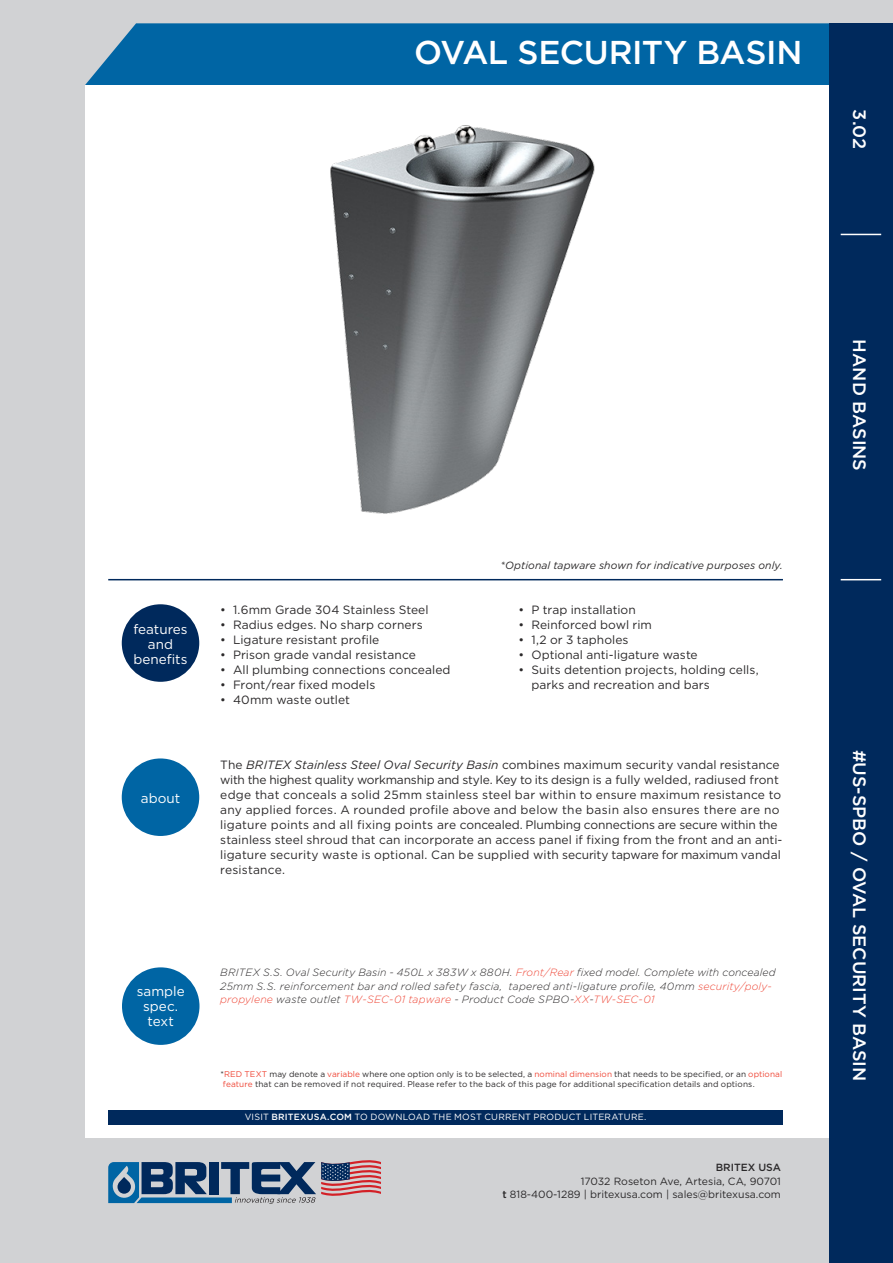
<style>
.page{position:relative;width:893px;height:1263px;background:#d1d2d4}
.page>*{position:absolute;margin:0;border:0;box-sizing:border-box;transform-origin:0 0}
.HEADING_RA{font:500 33px "Gotham";letter-spacing:-.01em;color:#fff}
.banner_text{font:500 18px "Gotham";color:#fff}
.t1{font:13.5px/15px "Gotham";color:#fff;text-align:center}
.BODY_COPY{font:12px/15px "Gotham";letter-spacing:.005em;color:#2b292a}
.SPECTEXT{font:italic 300 10.5px/13.5px "Gotham";letter-spacing:.015em;color:#2b292a}
.address{font:10.5px "Gotham";color:#2b292a}
.notation{font:italic 10.5px "Gotham";letter-spacing:.005em;color:#2b292a}
.address_city{font:10.5px "Gotham";color:#2b292a}
.address_city-2{font:500 10.35px "Gotham";color:#2b292a}
.visit_britex_banner{font:9px "Gotham";letter-spacing:.02em;color:#fff}
.t2{font:8.25px/10.5px "Gotham";letter-spacing:.01em;color:#2b292a}
.s1{font-style:italic}
.s2{color:#ef4737}
.s3{font-weight:500}
</style>
<div class="page">
<div style="left:85px;top:23px;width:744px;height:62px;background:#0065a4"></div>
<div style="left:85px;top:85px;width:754px;height:1052px;background:#fff"></div>
<div style="left:829px;top:23px;width:64px;height:1240px;background:#00295c"></div>
<hr style="left:108px;top:579px;width:675px;height:1px;background:#00295c">
<div style="left:122px;top:604px;width:77px;height:78px;background:#00295c;border-radius:50%"></div>
<div style="left:122px;top:758px;width:77px;height:78px;background:#0065a4;border-radius:50%"></div>
<div style="left:122px;top:967px;width:77px;height:78px;background:#0065a4;border-radius:50%"></div>
<hr style="left:841px;top:579px;width:40px;height:1px;background:#fff">
<hr style="left:841px;top:234px;width:40px;height:1px;background:#fff">
<img style="left:330px;top:125px;width:265px;height:389px">
<div style="left:108px;top:1110px;width:675px;height:14px;background:#00295c"></div>
<svg style="left:108px;top:1160px;width:273px;height:44px"></svg>
<p class="HEADING_RA" style="left:414px;top:34px;width:390px">OVAL SECURITY BASIN</p>
<p class="banner_text" style="left:870px;top:109px;width:41px;rotate:90deg">3.02</p>
<p class="t1" style="left:133px;top:621px;width:56px">features and benefits</p>
<p class="t1" style="left:141px;top:790px;width:41px">about</p>
<p class="BODY_COPY" style="left:220px;top:602px;width:210px">• 1.6mm Grade 304 Stainless Steel</p>
<p class="BODY_COPY" style="left:220px;top:617px;width:204px">• Radius edges. No sharp corners</p>
<p class="BODY_COPY" style="left:220px;top:632px;width:161px">• Ligature resistant profile</p>
<p class="BODY_COPY" style="left:220px;top:647px;width:197px">• Prison grade vandal resistance</p>
<p class="BODY_COPY" style="left:220px;top:662px;width:232px">• All plumbing connections concealed</p>
<p class="BODY_COPY" style="left:220px;top:677px;width:157px">• Front/rear fixed models</p>
<p class="BODY_COPY" style="left:220px;top:692px;width:131px">• 40mm waste outlet</p>
<p class="notation" style="left:500px;top:559px;width:284px">*Optional tapware shown for indicative purposes only.</p>
<p class="BODY_COPY" style="left:519px;top:602px;width:119px">• P trap installation</p>
<p class="BODY_COPY" style="left:519px;top:617px;width:135px">• Reinforced bowl rim</p>
<p class="BODY_COPY" style="left:519px;top:632px;width:111px">• 1,2 or 3 tapholes</p>
<p class="BODY_COPY" style="left:519px;top:647px;width:181px">• Optional anti-ligature waste</p>
<p class="BODY_COPY" style="left:531px;top:662px;width:229px;text-indent:-13px">• Suits detention projects, holding cells, parks and recreation and bars</p>
<p class="BODY_COPY" style="left:220px;top:757px;width:564px">The <span class="s1">BRITEX Stainless Steel Oval Security Basin</span> combines maximum security vandal resistance with the highest quality workmanship and style. Key to its design is a fully welded, radiused front edge that conceals a solid 25mm stainless steel bar within to ensure maximum resistance to any applied forces. A rounded profile above and below the basin also ensures there are no ligature points and all fixing points are concealed. Plumbing connections are secure within the stainless steel shroud that can incorporate an access panel if fixing from the front and an anti&shy;ligature security waste is optional. Can be supplied with security tapware for maximum vandal resistance.</p>
<p class="t1" style="left:137px;top:983px;width:50px">sample spec. text</p>
<p class="SPECTEXT" style="left:220px;top:965px;width:557px">BRITEX S.S. Oval Security Basin - 450L x 383W x 880H. <span class="s2">Front/Rear</span> fixed model. Complete with concealed<br>25mm S.S. reinforcement bar and rolled safety fascia, tapered anti-ligature profile, 40mm <span class="s2">security/poly&shy;propylene</span> waste outlet <span class="s2">TW-SEC-01 tapware</span> - Product Code SPBO-<span class="s2">XX</span>-<span class="s2">TW-SEC-01</span></p>
<p class="t2" style="left:220px;top:1068px;width:563px">*<span class="s2">RED TEXT</span> may denote a <span class="s2">variable</span> where one option only is to be selected, a <span class="s2">nominal dimension</span> that needs to be specified, or an <span class="s2">optional feature</span> that can be removed if not required. Please refer to the back of this page for additional specification details and options.</p>
<p class="visit_britex_banner" style="left:245px;top:1112px;width:403px">VISIT <span class="s3">BRITEXUSA.COM</span> TO DOWNLOAD THE MOST CURRENT PRODUCT LITERATURE.</p>
<p class="address_city-2" style="left:716px;top:1161px;width:67px">BRITEX USA</p>
<p class="address_city" style="left:581px;top:1175px;width:202px">17032 Roseton Ave, Artesia, CA, 90701</p>
<p class="address" style="left:502px;top:1188px;width:280px"><span class="s3">t</span> 818-400-1289 | britexusa.com | sales@britexusa.com</p>
<h2 class="banner_text" style="left:870px;top:339px;width:133px;rotate:90deg">HAND BASINS</h2>
<p class="banner_text" style="left:870px;top:750px;width:333px;rotate:90deg">#US-SPBO / OVAL SECURITY BASIN</p>
</div>
